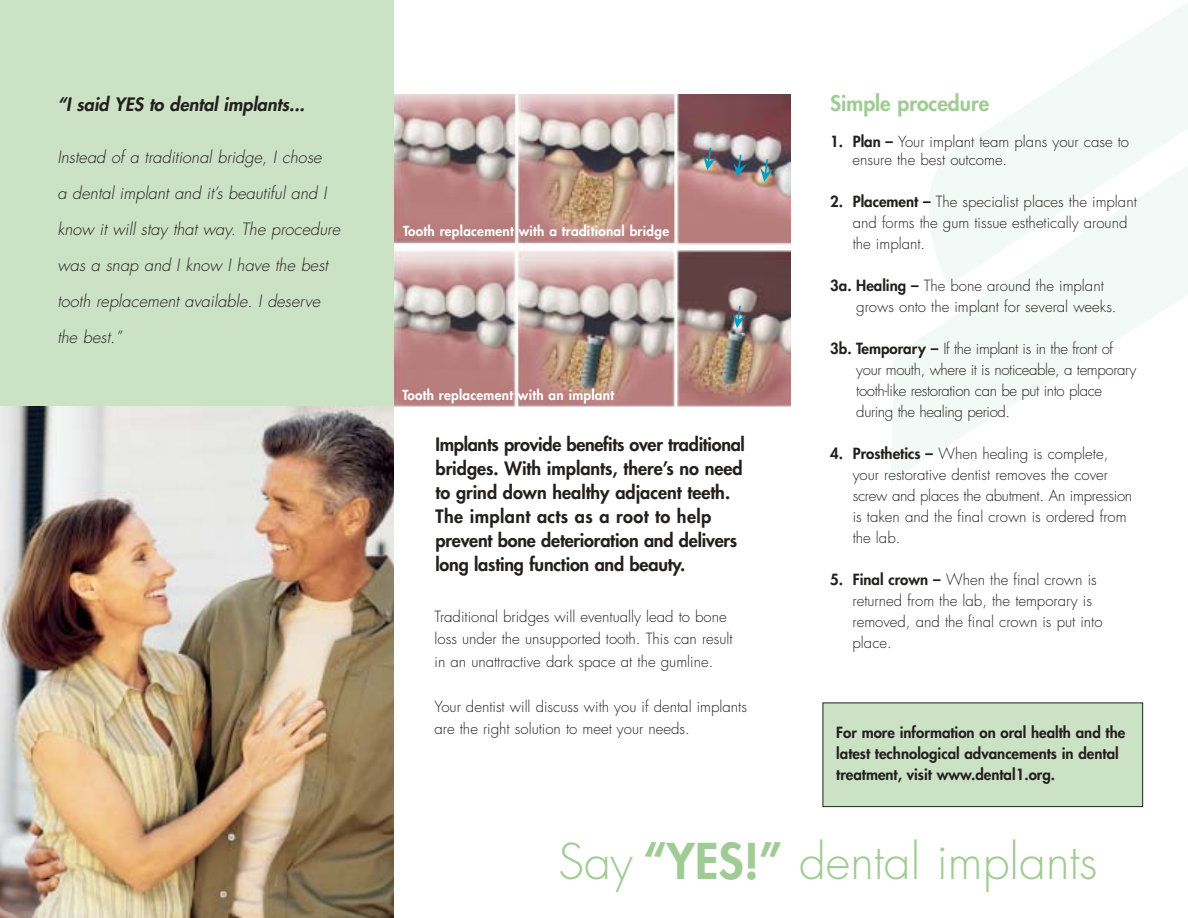
<style>
.page{position:relative;width:1188px;height:918px;background:#fff}
.page>*{position:absolute;margin:0;border:0;box-sizing:border-box;transform-origin:0 0}
.t1{font:300 48px "Futura";color:#a1cb94}
.t2{font:800 21px "Futura";color:#a1cb94}
.t3{font:800 18px/24px "Futura";letter-spacing:-.01em;color:#231f1f}
.t4{font:italic 800 18px "Futura";color:#231f1f}
.t5{font:italic 300 16.5px/36px "Futura";color:#231f1f}
.t6{font:300 15px/21px "Futura";color:#231f1f}
.t7{font:300 15px/21px "Futura";letter-spacing:-.025em;color:#231f1f}
.t8{font:800 15px/21px "Futura";color:#231f1f}
.t9{font:800 13.5px "Futura";letter-spacing:.02em;color:#fff}
.s1{font-weight:800}
</style>
<div class="page">
<svg style="left:969px;top:3px;width:219px;height:139px"></svg>
<svg style="left:892px;top:142px;width:296px;height:338px;fill:#f3f9f6"></svg>
<img style="left:393px;top:94px;width:398px;height:313px">
<div style="left:0;top:0;width:393px;height:407px;background:#cce2c5"></div>
<img style="left:0;top:407px;width:393px;height:511px">
<svg style="left:733px;top:305px;width:13px;height:23px"></svg>
<svg style="left:703px;top:147px;width:14px;height:23px"></svg>
<svg style="left:733px;top:154px;width:14px;height:23px"></svg>
<svg style="left:760px;top:159px;width:14px;height:23px"></svg>
<div style="left:823px;top:703px;width:320px;height:104px;background:#cce2c5"></div>
<div style="left:823px;top:703px;width:320px;height:104px;border:1px solid #231f1f"></div>
<p class="t4" style="left:57px;top:96px;width:249px">“I said YES to dental implants...</p>
<p class="t5" style="left:57px;top:141px;width:284px">Instead of a traditional bridge, I chose<br>a dental implant and it’s beautiful and I know it will stay that way. The procedure was a snap and I know I have the best tooth replacement available. I deserve the best.”</p>
<p class="t9" style="left:403px;top:225px;width:268px">Tooth replacement with a traditional bridge</p>
<p class="t9" style="left:402px;top:389px;width:213px">Tooth replacement with an implant</p>
<p class="t3" style="left:436px;top:433px;width:311px">Implants provide benefits over traditional bridges. With implants, there’s no need to grind down healthy adjacent teeth.<br>The implant acts as a root to help prevent bone deterioration and delivers long lasting function and beauty.</p>
<p class="t6" style="left:435px;top:606px;width:300px;line-height:22.5px">Traditional bridges will eventually lead to bone loss under the unsupported tooth. This can result in an unattractive dark space at the gumline.</p>
<p class="t6" style="left:435px;top:696px;width:314px;line-height:22.5px">Your dentist will discuss with you if dental implants are the right solution to meet your needs.</p>
<h2 class="t2" style="left:830px;top:93px;width:161px">Simple procedure</h2>
<p class="t6" style="left:853px;top:134px;width:278px;line-height:18px;text-indent:-22px"><span class="s1">1. Plan –</span> Your implant team plans your case to ensure the best outcome.</p>
<p class="t6" style="left:853px;top:192px;width:286px;text-indent:-22px"><span class="s1">2. Placement –</span> The specialist places the implant and forms the gum tissue esthetically around the implant.</p>
<p class="t6" style="left:856px;top:276px;width:262px;text-indent:-26px"><span class="s1">3a. Healing –</span> The bone around the implant grows onto the implant for several weeks.</p>
<p class="t7" style="left:856px;top:339px;width:282px;text-indent:-26px"><span class="s1">3b. Temporary –</span> If the implant is in the front of your mouth, where it is noticeable, a temporary tooth-like restoration can be put into place during the healing period.</p>
<p class="t6" style="left:853px;top:444px;width:281px;text-indent:-22px"><span class="s1">4. Prosthetics –</span> When healing is complete, your restorative dentist removes the cover screw and places the abutment. An impression is taken and the final crown is ordered from the lab.</p>
<p class="t6" style="left:853px;top:570px;width:252px;text-indent:-22px"><span class="s1">5. Final crown –</span> When the final crown is returned from the lab, the temporary is removed, and the final crown is put into place.</p>
<p class="t8" style="left:836px;top:723px;width:291px">For more information on oral health and the latest technological advancements in dental treatment, visit www.dental1.org.</p>
<h1 class="t1" style="left:558px;top:840px;width:541px">Say <span class="s1">“YES!”</span> dental implants</h1>
</div>
